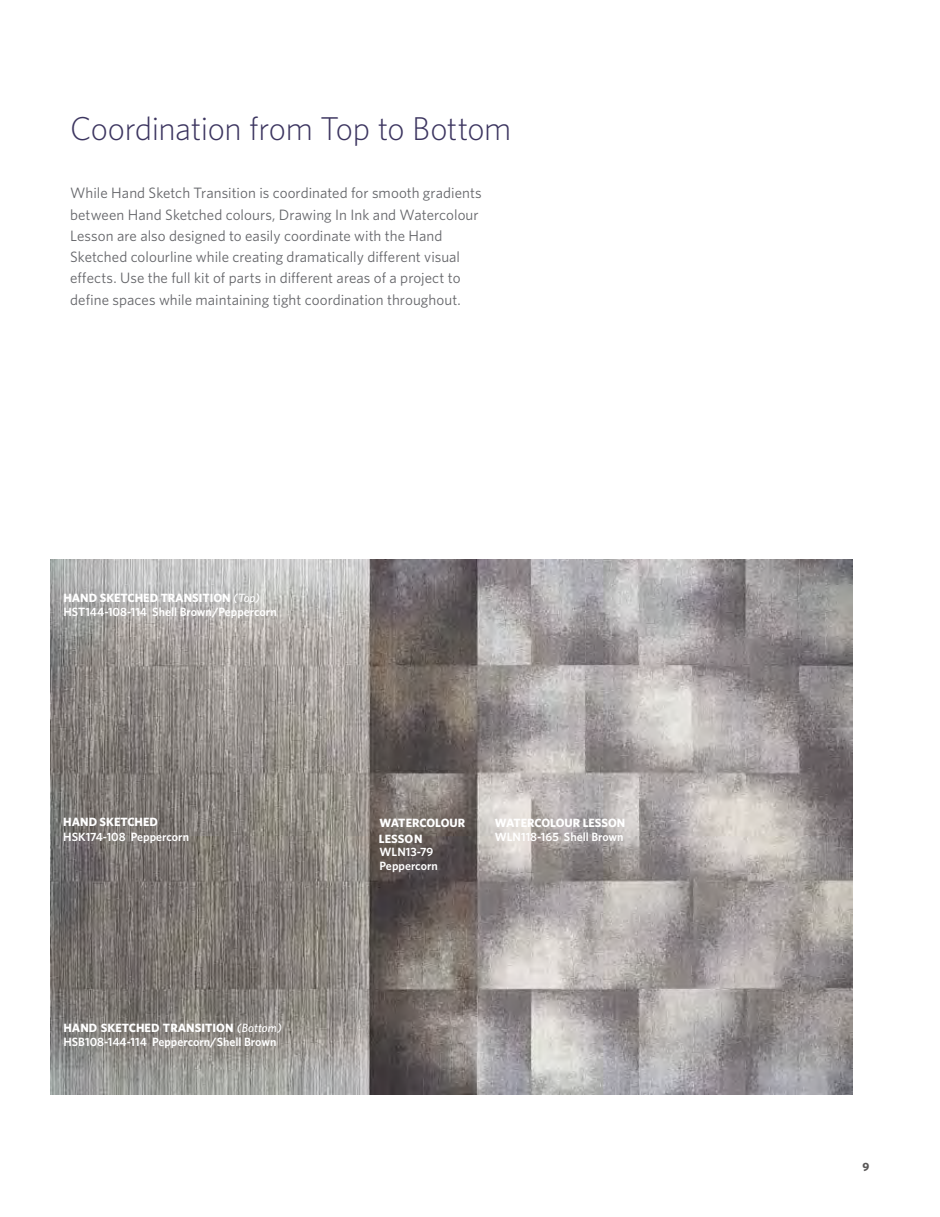
<style>
.page{position:relative;width:940px;height:1217px;background:#fff}
.page>*{position:absolute;margin:0;border:0;box-sizing:border-box;transform-origin:0 0}
.t1{font:300 33px "Whitney";letter-spacing:-.015em;color:#3c3560}
.t2{font:15px/21.3px "Whitney";letter-spacing:.005em;color:#646569}
.t3{font:600 12px/14.4px "Whitney";color:#fff}
.t4{font:700 12px/16px "Whitney";color:#fff}
.t5{font:700 12px "Whitney";color:#595757}
.s1{font-weight:700}
.s2{font-weight:500;font-style:italic}
</style>
<div class="page">
<img style="left:50px;top:559px;width:802px;height:535px">
<h1 class="t1" style="left:70px;top:107px;width:443px">Coordination from Top to Bottom</h1>
<p class="t2" style="left:70px;top:182px;width:413px">While Hand Sketch Transition is coordinated for smooth gradients between Hand Sketched colours, Drawing In Ink and Watercolour Lesson are also designed to easily coordinate with the Hand Sketched colourline while creating dramatically different visual effects. Use the full kit of parts in different areas of a project to define spaces while maintaining tight coordination throughout.</p>
<p class="t3" style="left:63px;top:590px;width:215px"><span class="s1">HAND SKETCHED TRANSITION</span> <span class="s2">(Top)<br></span>HST144-108-114 Shell Brown/Peppercorn</p>
<p class="t4" style="left:63px;top:813px;width:96px">HAND SKETCHED</p>
<p class="t3" style="left:63px;top:828px;width:127px">HSK174-108 Peppercorn</p>
<p class="t3" style="left:63px;top:1020px;width:220px"><span class="s1">HAND SKETCHED TRANSITION</span> <span class="s2">(Bottom)<br></span>HSB108-144-114 Peppercorn/Shell Brown</p>
<p class="t4" style="left:379px;top:814px;width:88px">WATERCOLOUR<br>LESSON</p>
<p class="t3" style="left:379px;top:843px;width:60px">WLN13-79<br>Peppercorn</p>
<p class="t4" style="left:495px;top:814px;width:132px">WATERCOLOUR LESSON</p>
<p class="t3" style="left:495px;top:829px;width:130px">WLN118-165 Shell Brown</p>
<p class="t5" style="left:862px;top:1158px;width:8px">9</p>
</div>
